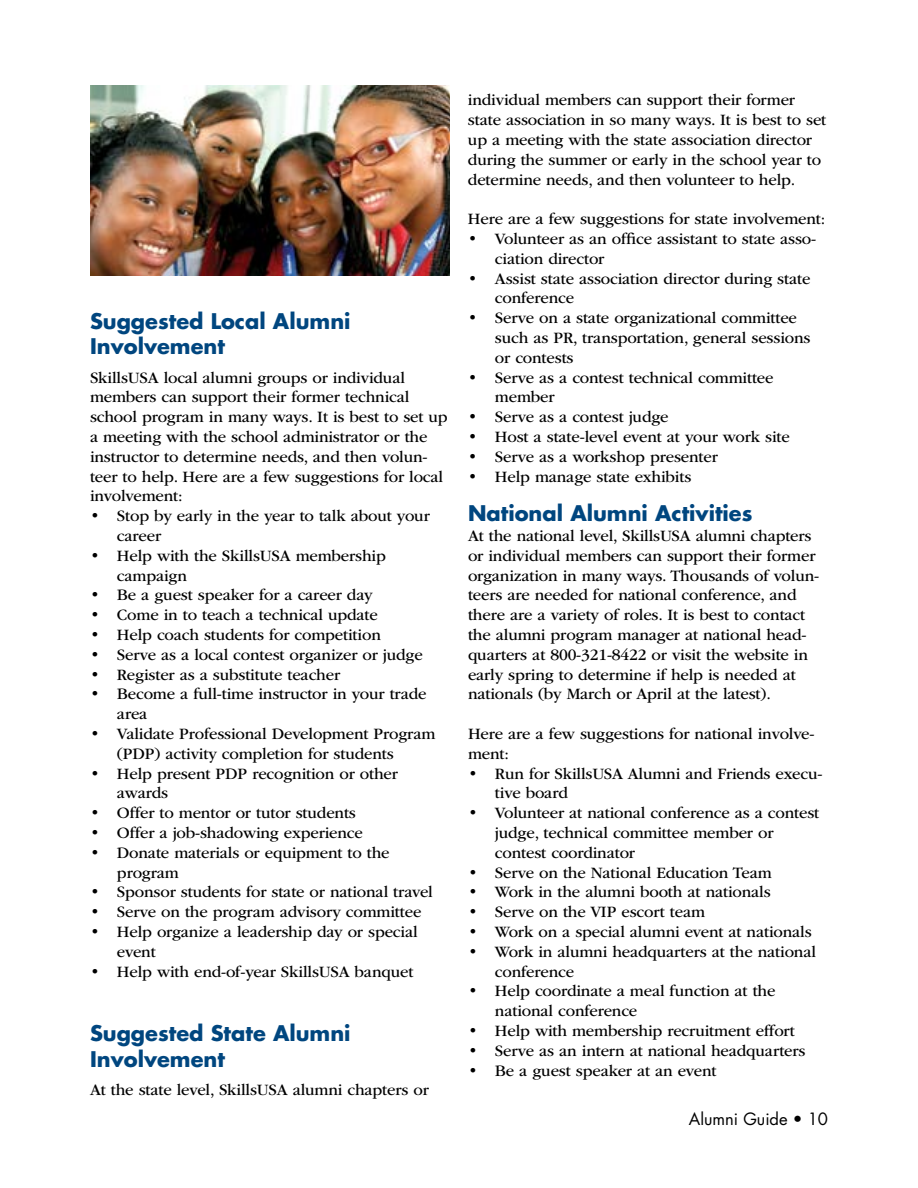
<style>
.page{position:relative;width:918px;height:1188px;background:#fff}
.page>*{position:absolute;margin:0;border:0;box-sizing:border-box;transform-origin:0 0}
.t1{font:700 21px/25.2px "Futura Std";color:#00467f}
.t2{font:16.5px/19.8px "ITC Garamond Std";letter-spacing:-.01em;color:#000}
.t3{font:16.5px "Futura Std";color:#000}
</style>
<div class="page">
<img style="left:90px;top:85px;width:360px;height:191px">
<p class="t1" style="left:90px;top:308px;width:262px">Suggested Local Alumni<br>Involvement</p>
<p class="t2" style="left:90px;top:368px;width:359px">SkillsUSA local alumni groups or individual members can support their former technical school program in many ways. It is best to set up a meeting with the school administrator or the instructor to determine needs, and then volun&shy;teer to help. Here are a few suggestions for local involvement:</p>
<p class="t2" style="left:117px;top:506px;width:314px;text-indent:-27px">• Stop by early in the year to talk about your career</p>
<p class="t2" style="left:117px;top:546px;width:270px;text-indent:-27px">• Help with the SkillsUSA membership campaign</p>
<p class="t2" style="left:90px;top:585px;width:284px">• Be a guest speaker for a career day</p>
<p class="t2" style="left:90px;top:605px;width:289px">• Come in to teach a technical update</p>
<p class="t2" style="left:90px;top:625px;width:292px">• Help coach students for competition</p>
<p class="t2" style="left:90px;top:645px;width:334px">• Serve as a local contest organizer or judge</p>
<p class="t2" style="left:90px;top:665px;width:252px">• Register as a substitute teacher</p>
<p class="t2" style="left:117px;top:684px;width:311px;text-indent:-27px">• Become a full-time instructor in your trade area</p>
<p class="t2" style="left:117px;top:724px;width:320px;text-indent:-27px">• Validate Professional Development Program (PDP) activity completion for students</p>
<p class="t2" style="left:117px;top:764px;width:282px;text-indent:-27px">• Help present PDP recognition or other awards</p>
<p class="t2" style="left:90px;top:803px;width:267px">• Offer to mentor or tutor students</p>
<p class="t2" style="left:90px;top:823px;width:274px">• Offer a job-shadowing experience</p>
<p class="t2" style="left:117px;top:843px;width:274px;text-indent:-27px">• Donate materials or equipment to the program</p>
<p class="t2" style="left:90px;top:882px;width:344px">• Sponsor students for state or national travel</p>
<p class="t2" style="left:90px;top:902px;width:333px">• Serve on the program advisory committee</p>
<p class="t2" style="left:117px;top:922px;width:302px;text-indent:-27px">• Help organize a leadership day or special event</p>
<p class="t2" style="left:90px;top:962px;width:325px">• Help with end-of-year SkillsUSA banquet</p>
<p class="t1" style="left:90px;top:1021px;width:262px">Suggested State Alumni<br>Involvement</p>
<p class="t2" style="left:90px;top:1080px;width:340px">At the state level, SkillsUSA alumni chapters or</p>
<p class="t2" style="left:468px;top:90px;width:360px">individual members can support their former state association in so many ways. It is best to set up a meeting with the state association director during the summer or early in the school year to determine needs, and then volunteer to help.</p>
<p class="t2" style="left:468px;top:209px;width:359px">Here are a few suggestions for state involvement:</p>
<p class="t2" style="left:495px;top:229px;width:323px;text-indent:-27px">• Volunteer as an office assistant to state asso&shy;ciation director</p>
<p class="t2" style="left:495px;top:269px;width:317px;text-indent:-27px">• Assist state association director during state conference</p>
<p class="t2" style="left:495px;top:308px;width:317px;text-indent:-27px">• Serve on a state organizational committee such as PR, transportation, general sessions or contests</p>
<p class="t2" style="left:495px;top:368px;width:280px;text-indent:-27px">• Serve as a contest technical committee member</p>
<p class="t2" style="left:468px;top:407px;width:202px">• Serve as a contest judge</p>
<p class="t2" style="left:468px;top:427px;width:323px">• Host a state-level event at your work site</p>
<p class="t2" style="left:468px;top:447px;width:251px">• Serve as a workshop presenter</p>
<p class="t2" style="left:468px;top:467px;width:225px">• Help manage state exhibits</p>
<p class="t1" style="left:468px;top:500px;width:286px">National Alumni Activities</p>
<p class="t2" style="left:468px;top:526px;width:353px">At the national level, SkillsUSA alumni chapters or individual members can support their former organization in many ways. Thousands of volun&shy;teers are needed for national conference, and there are a variety of roles. It is best to contact the alumni program manager at national head&shy;quarters at 800-321-8422 or visit the website in early spring to determine if help is needed at nationals (by March or April at the latest).</p>
<p class="t2" style="left:468px;top:724px;width:348px">Here are a few suggestions for national involve&shy;ment:</p>
<p class="t2" style="left:495px;top:764px;width:329px;text-indent:-27px">• Run for SkillsUSA Alumni and Friends execu&shy;tive board</p>
<p class="t2" style="left:495px;top:803px;width:326px;text-indent:-27px">• Volunteer at national conference as a contest judge, technical committee member or contest coordinator</p>
<p class="t2" style="left:468px;top:863px;width:305px">• Serve on the National Education Team</p>
<p class="t2" style="left:468px;top:882px;width:304px">• Work in the alumni booth at nationals</p>
<p class="t2" style="left:468px;top:902px;width:239px">• Serve on the VIP escort team</p>
<p class="t2" style="left:468px;top:922px;width:345px">• Work on a special alumni event at nationals</p>
<p class="t2" style="left:495px;top:942px;width:323px;text-indent:-27px">• Work in alumni headquarters at the national conference</p>
<p class="t2" style="left:495px;top:981px;width:282px;text-indent:-27px">• Help coordinate a meal function at the national conference</p>
<p class="t2" style="left:468px;top:1021px;width:329px">• Help with membership recruitment effort</p>
<p class="t2" style="left:468px;top:1041px;width:339px">• Serve as an intern at national headquarters</p>
<p class="t2" style="left:468px;top:1061px;width:250px">• Be a guest speaker at an event</p>
<p class="t3" style="left:689px;top:1109px;width:141px">Alumni Guide • 10</p>
</div>
